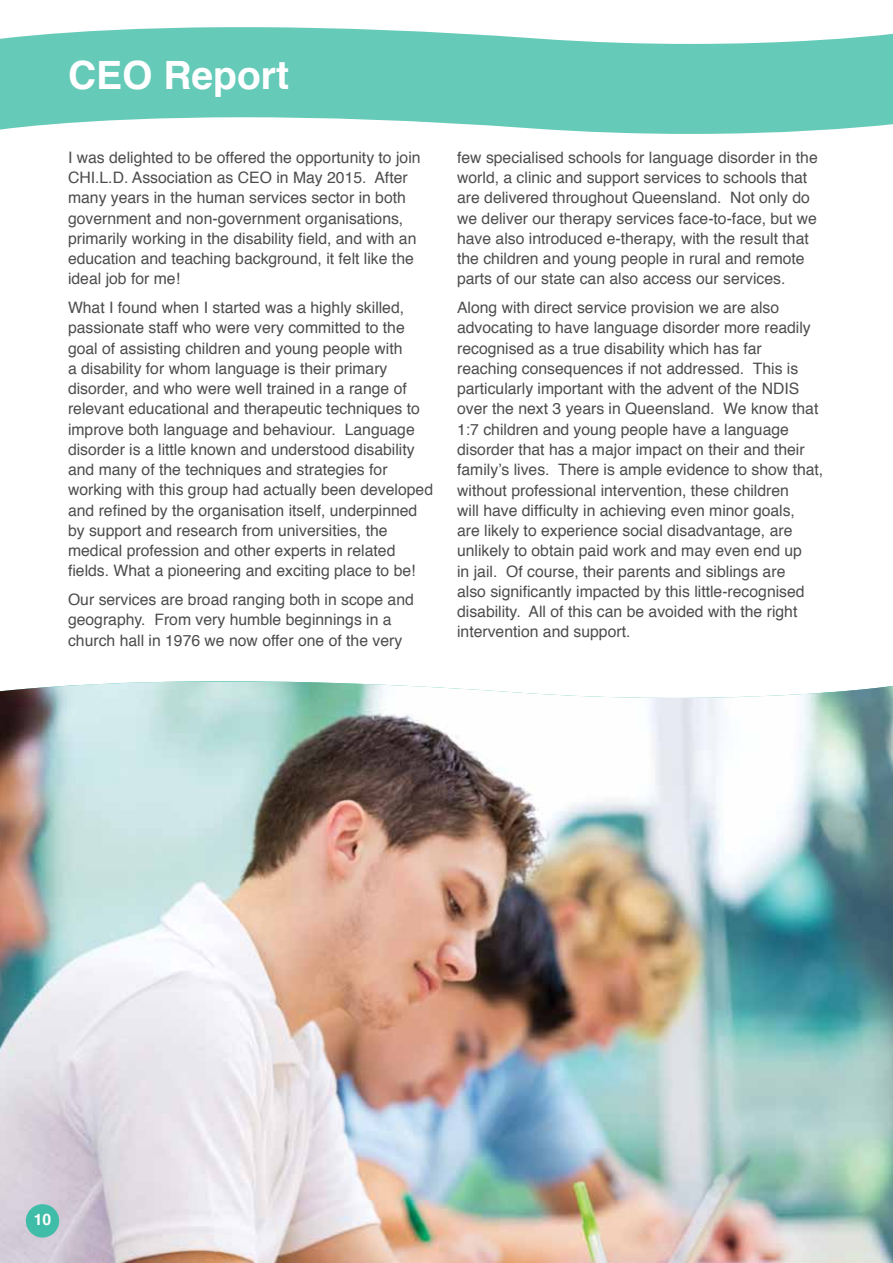
<style>
.page{position:relative;width:893px;height:1263px;background:#fff}
.page>*{position:absolute;margin:0;border:0;box-sizing:border-box;transform-origin:0 0}
.t1{font:700 39px "Helvetica";color:#fff}
.t2{font:15.75px/20.2px "Helvetica";color:#4d4d4f}
.t3{font:700 15.75px "Helvetica";color:#fff}
</style>
<div class="page">
<img style="left:0;top:682px;width:893px;height:581px">
<svg style="left:0;top:27px;width:893px;height:107px;background:#7ed2c3"></svg>
<div style="left:26px;top:1204px;width:33px;height:33px;background:#40bda8;border-radius:50%"></div>
<h1 class="t1" style="left:68px;top:44px;width:223px">CEO Report</h1>
<p class="t2" style="left:68px;top:148px;width:354px">I was delighted to be offered the opportunity to join CHI.L.D. Association as CEO in May 2015. After many years in the human services sector in both government and non-government organisations, primarily working in the disability field, and with an education and teaching background, it felt like the ideal job for me!</p>
<p class="t2" style="left:68px;top:298px;width:367px">What I found when I started was a highly skilled, passionate staff who were very committed to the goal of assisting children and young people with<br>a disability for whom language is their primary disorder, and who were well trained in a range of relevant educational and therapeutic techniques to improve both language and behaviour. Language disorder is a little known and understood disability and many of the techniques and strategies for working with this group had actually been developed and refined by the organisation itself, underpinned by support and research from universities, the medical profession and other experts in related fields. What a pioneering and exciting place to be!</p>
<p class="t2" style="left:68px;top:590px;width:347px">Our services are broad ranging both in scope and geography. From very humble beginnings in a church hall in 1976 we now offer one of the very</p>
<p class="t2" style="left:457px;top:148px;width:362px">few specialised schools for language disorder in the world, a clinic and support services to schools that are delivered throughout Queensland. Not only do we deliver our therapy services face-to-face, but we have also introduced e-therapy, with the result that the children and young people in rural and remote parts of our state can also access our services.</p>
<p class="t2" style="left:457px;top:298px;width:368px">Along with direct service provision we are also advocating to have language disorder more readily recognised as a true disability which has far reaching consequences if not addressed. This is particularly important with the advent of the NDIS over the next 3 years in Queensland. We know that 1:7 children and young people have a language disorder that has a major impact on their and their family’s lives. There is ample evidence to show that, without professional intervention, these children<br>will have difficulty in achieving even minor goals,<br>are likely to experience social disadvantage, are unlikely to obtain paid work and may even end up<br>in jail. Of course, their parents and siblings are<br>also significantly impacted by this little-recognised disability. All of this can be avoided with the right intervention and support.</p>
<p class="t3" style="left:34px;top:1207px;width:19px">10</p>
</div>
